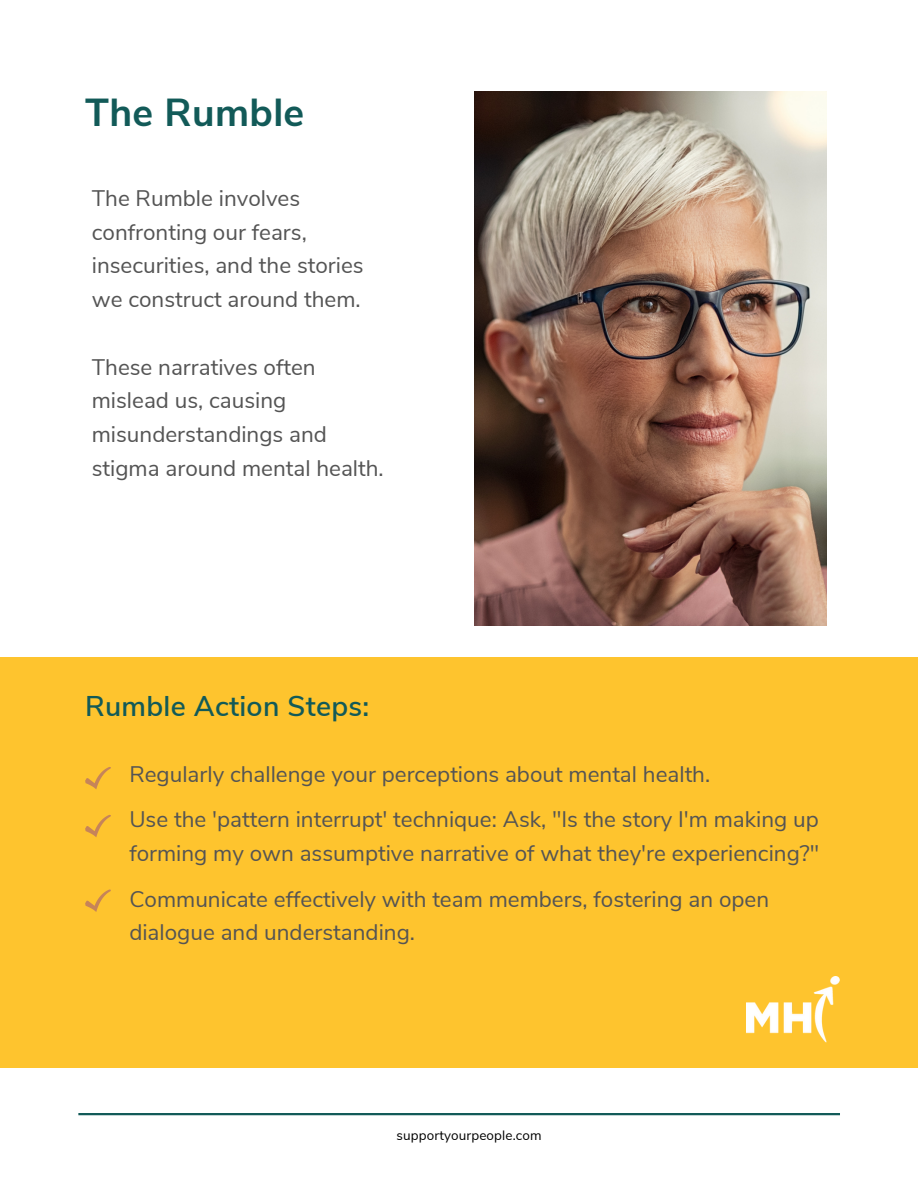
<style>
.page{position:relative;width:918px;height:1188px;background:#fff}
.page>*{position:absolute;margin:0;border:0;box-sizing:border-box;transform-origin:0 0}
.t1{font:700 39px "Nunito Sans";letter-spacing:.01em;color:#125a58}
.t2{font:600 28.5px "Nunito Sans";letter-spacing:.01em;color:#125a58}
.t3{font:22.5px/33.8px "Nunito Sans";color:#545454}
.t4{font:13.5px "Nunito Sans";letter-spacing:.01em;color:#000}
</style>
<div class="page">
<hr style="left:78px;top:1113px;width:762px;height:2px;background:#125a58">
<div style="left:0;top:658px;width:918px;height:410px;background:#fec42e"></div>
<svg style="left:85px;top:767px;width:26px;height:22px"></svg>
<svg style="left:85px;top:815px;width:26px;height:22px"></svg>
<svg style="left:85px;top:889px;width:26px;height:23px"></svg>
<img style="left:474px;top:92px;width:352px;height:533px">
<img style="left:746px;top:977px;width:94px;height:66px">
<p class="t1" style="left:85px;top:87px;width:221px">The Rumble</p>
<p class="t3" style="left:92px;top:182px;width:273px">The Rumble involves confronting our fears, insecurities, and the stories we construct around them.</p>
<p class="t3" style="left:92px;top:350px;width:293px">These narratives often mislead us, causing misunderstandings and stigma around mental health.</p>
<p class="t2" style="left:85px;top:687px;width:286px">Rumble Action Steps:</p>
<p class="t3" style="left:129px;top:757px;width:582px">Regularly challenge your perceptions about mental health.</p>
<p class="t3" style="left:129px;top:803px;width:691px">Use the 'pattern interrupt' technique: Ask, "Is the story I'm making up forming my own assumptive narrative of what they're experiencing?"</p>
<p class="t3" style="left:129px;top:882px;width:641px">Communicate effectively with team members, fostering an open dialogue and understanding.</p>
<p class="t4" style="left:397px;top:1126px;width:147px">supportyourpeople.com</p>
</div>
